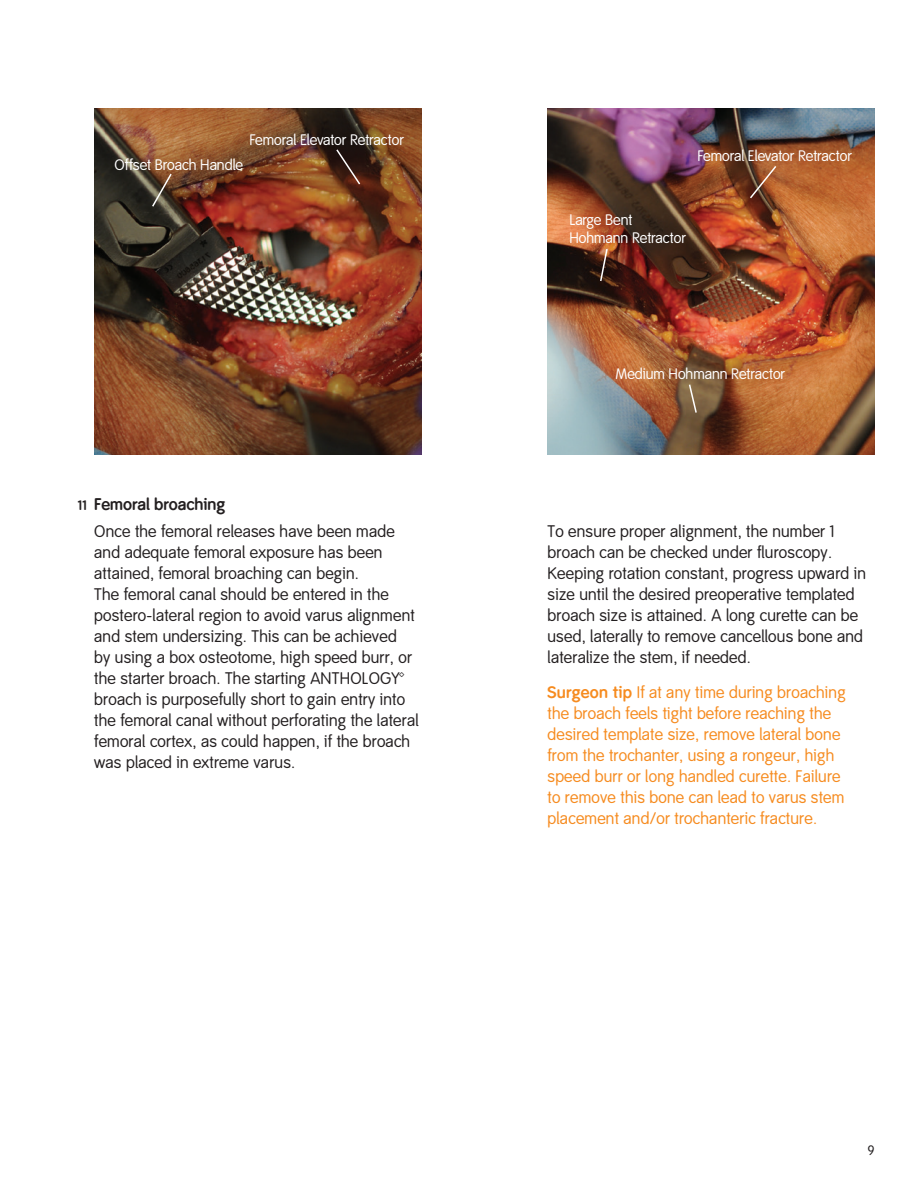
<style>
.page{position:relative;width:918px;height:1188px;background:#fff}
.page>*{position:absolute;margin:0;border:0;box-sizing:border-box;transform-origin:0 0}
.t1{font:16.5px/21px "Smith&Nephew";letter-spacing:.015em;color:#231f20}
.t2{font:16.5px/21px "Smith&Nephew";letter-spacing:.015em;color:#f68b1f}
.t3{font:700 16.5px "Smith&Nephew";color:#231f20}
.t4{font:15px/18px "Smith&Nephew";color:#fff}
.t5{font:13.5px "Smith&Nephew";color:#231f20}
.s1{font-size:13.5px}
.s2{font-weight:700}
</style>
<div class="page">
<img style="left:94px;top:108px;width:327px;height:346px">
<img style="left:548px;top:108px;width:327px;height:346px">
<svg style="left:335px;top:148px;width:27px;height:38px"></svg>
<svg style="left:151px;top:172px;width:22px;height:36px"></svg>
<svg style="left:748px;top:164px;width:30px;height:36px"></svg>
<svg style="left:688px;top:383px;width:10px;height:31px"></svg>
<svg style="left:599px;top:247px;width:10px;height:36px"></svg>
<p class="t4" style="left:250px;top:131px;width:156px">Femoral Elevator Retractor</p>
<p class="t4" style="left:115px;top:157px;width:130px">Offset Broach Handle</p>
<p class="t4" style="left:697px;top:148px;width:156px">Femoral Elevator Retractor</p>
<p class="t4" style="left:569px;top:211px;width:118px">Large Bent<br>Hohmann Retractor</p>
<p class="t4" style="left:615px;top:366px;width:171px">Medium Hohmann Retractor</p>
<p class="t3" style="left:78px;top:494px;width:149px"><span class="s1">11</span> Femoral broaching</p>
<p class="t1" style="left:94px;top:522px;width:326px">Once the femoral releases have been made and adequate femoral exposure has been attained, femoral broaching can begin.<br>The femoral canal should be entered in the postero-lateral region to avoid varus alignment and stem undersizing. This can be achieved<br>by using a box osteotome, high speed burr, or the starter broach. The starting ANTHOLOGY™ broach is purposefully short to gain entry into the femoral canal without perforating the lateral femoral cortex, as could happen, if the broach was placed in extreme varus.</p>
<p class="t1" style="left:548px;top:522px;width:320px">To ensure proper alignment, the number 1 broach can be checked under fluroscopy.<br>Keeping rotation constant, progress upward in size until the desired preoperative templated broach size is attained. A long curette can be used, laterally to remove cancellous bone and lateralize the stem, if needed.</p>
<p class="t2" style="left:548px;top:682px;width:300px"><span class="s2">Surgeon tip</span> If at any time during broaching the broach feels tight before reaching the desired template size, remove lateral bone from the trochanter, using a rongeur, high speed burr or long handled curette. Failure to remove this bone can lead to varus stem placement and/or trochanteric fracture.</p>
<p class="t5" style="left:868px;top:1143px;width:9px">9</p>
</div>
